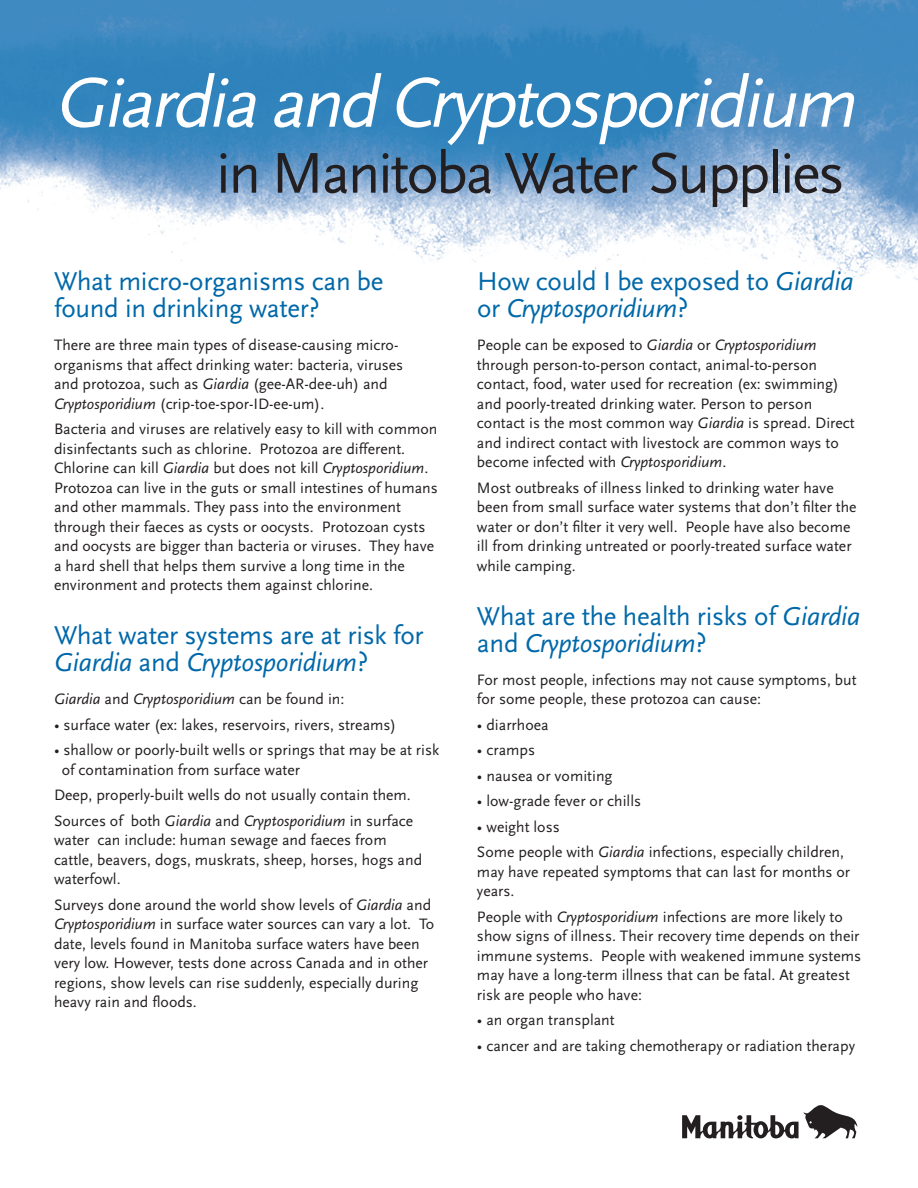
<style>
.page{position:relative;width:918px;height:1188px;background:#fff}
.page>*{position:absolute;margin:0;border:0;box-sizing:border-box;transform-origin:0 0}
.t1{font:italic 73.5px "Scala Sans";color:#fff}
.t2{font:60px "Scala Sans";letter-spacing:-.04em;color:#231f20}
.t3{font:27px/27px "Scala Sans";letter-spacing:-.01em;color:#0068a9}
.t4{font:15.75px/19.5px "Scala Sans";color:#231f20}
.t5{font:italic 15.75px "Scala Sans";color:#231f20}
.s1{font-style:italic}
.s2{font-style:normal}
</style>
<div class="page">
<img style="left:0;top:0;width:918px;height:281px">
<svg style="left:682px;top:1105px;width:175px;height:33px"></svg>
<h1 class="t1" style="left:54px;top:63px;width:819px">Giardia and Cryptosporidium</h1>
<h2 class="t2" style="left:216px;top:141px;width:630px">in Manitoba Water Supplies</h2>
<h3 class="t3" style="left:54px;top:268px;width:331px">What micro-organisms can be found in drinking water?</h3>
<p class="t4" style="left:54px;top:336px;width:351px">There are three main types of disease-causing micro&shy;organisms that affect drinking water: bacteria, viruses and protozoa, such as <span class="s1">Giardia</span> (gee-AR-dee-uh) and <span class="s1">Cryptosporidium</span> (crip-toe-spor-ID-ee-um).</p>
<p class="t4" style="left:54px;top:420px;width:385px">Bacteria and viruses are relatively easy to kill with common disinfectants such as chlorine. Protozoa are different.<br>Chlorine can kill <span class="s1">Giardia</span> but does not kill <span class="s1">Cryptosporidium</span>.<br>Protozoa can live in the guts or small intestines of humans and other mammals. They pass into the environment through their faeces as cysts or oocysts. Protozoan cysts and oocysts are bigger than bacteria or viruses. They have a hard shell that helps them survive a long time in the environment and protects them against chlorine.</p>
<h3 class="t3" style="left:54px;top:622px;width:371px">What water systems are at risk for<br><span class="s1">Giardia</span> and <span class="s1">Cryptosporidium</span>?</h3>
<p class="t5" style="left:54px;top:690px;width:292px">Giardia <span class="s2">and</span> Cryptosporidium <span class="s2">can be found in:</span></p>
<p class="t4" style="left:54px;top:715px;width:344px">• surface water (ex: lakes, reservoirs, rivers, streams)</p>
<p class="t4" style="left:62px;top:741px;width:379px;text-indent:-8px">• shallow or poorly-built wells or springs that may be at risk of contamination from surface water</p>
<p class="t4" style="left:54px;top:783px;width:361px;line-height:25.5px">Deep, properly-built wells do not usually contain them.<br>Sources of both <span class="s1">Giardia</span> and <span class="s1">Cryptosporidium</span> in surface</p>
<p class="t4" style="left:54px;top:831px;width:370px">water can include: human sewage and faeces from cattle, beavers, dogs, muskrats, sheep, horses, hogs and waterfowl.</p>
<p class="t4" style="left:54px;top:895px;width:382px">Surveys done around the world show levels of <span class="s1">Giardia</span> and <span class="s1">Cryptosporidium</span> in surface water sources can vary a lot. To date, levels found in Manitoba surface waters have been very low. However, tests done across Canada and in other regions, show levels can rise suddenly, especially during heavy rain and floods.</p>
<h3 class="t3" style="left:477px;top:268px;width:378px">How could I be exposed to <span class="s1">Giardia </span>or <span class="s1">Cryptosporidium</span>?</h3>
<p class="t4" style="left:477px;top:336px;width:379px">People can be exposed to <span class="s1">Giardia</span> or <span class="s1">Cryptosporidium </span>through person-to-person contact, animal-to-person contact, food, water used for recreation (ex: swimming) and poorly-treated drinking water. Person to person contact is the most common way <span class="s1">Giardia</span> is spread. Direct and indirect contact with livestock are common ways to become infected with <span class="s1">Cryptosporidium</span>.</p>
<p class="t4" style="left:477px;top:478px;width:381px">Most outbreaks of illness linked to drinking water have been from small surface water systems that don’t filter the water or don’t filter it very well. People have also become ill from drinking untreated or poorly-treated surface water while camping.</p>
<h3 class="t3" style="left:477px;top:603px;width:385px">What are the health risks of <span class="s1">Giardia </span>and <span class="s1">Cryptosporidium</span>?</h3>
<p class="t4" style="left:477px;top:670px;width:381px">For most people, infections may not cause symptoms, but for some people, these protozoa can cause:</p>
<p class="t4" style="left:477px;top:715px;width:73px">• diarrhoea</p>
<p class="t4" style="left:477px;top:741px;width:60px">• cramps</p>
<p class="t4" style="left:477px;top:766px;width:137px">• nausea or vomiting</p>
<p class="t4" style="left:477px;top:792px;width:166px">• low-grade fever or chills</p>
<p class="t4" style="left:477px;top:814px;width:369px;line-height:25.5px">• weight loss<br>Some people with <span class="s1">Giardia</span> infections, especially children,</p>
<p class="t4" style="left:477px;top:862px;width:375px">may have repeated symptoms that can last for months or years.</p>
<p class="t4" style="left:477px;top:907px;width:386px">People with <span class="s1">Cryptosporidium</span> infections are more likely to show signs of illness. Their recovery time depends on their immune systems. People with weakened immune systems may have a long-term illness that can be fatal. At greatest risk are people who have:</p>
<p class="t4" style="left:477px;top:1011px;width:139px">• an organ transplant</p>
<p class="t4" style="left:477px;top:1036px;width:380px">• cancer and are taking chemotherapy or radiation therapy</p>
</div>
